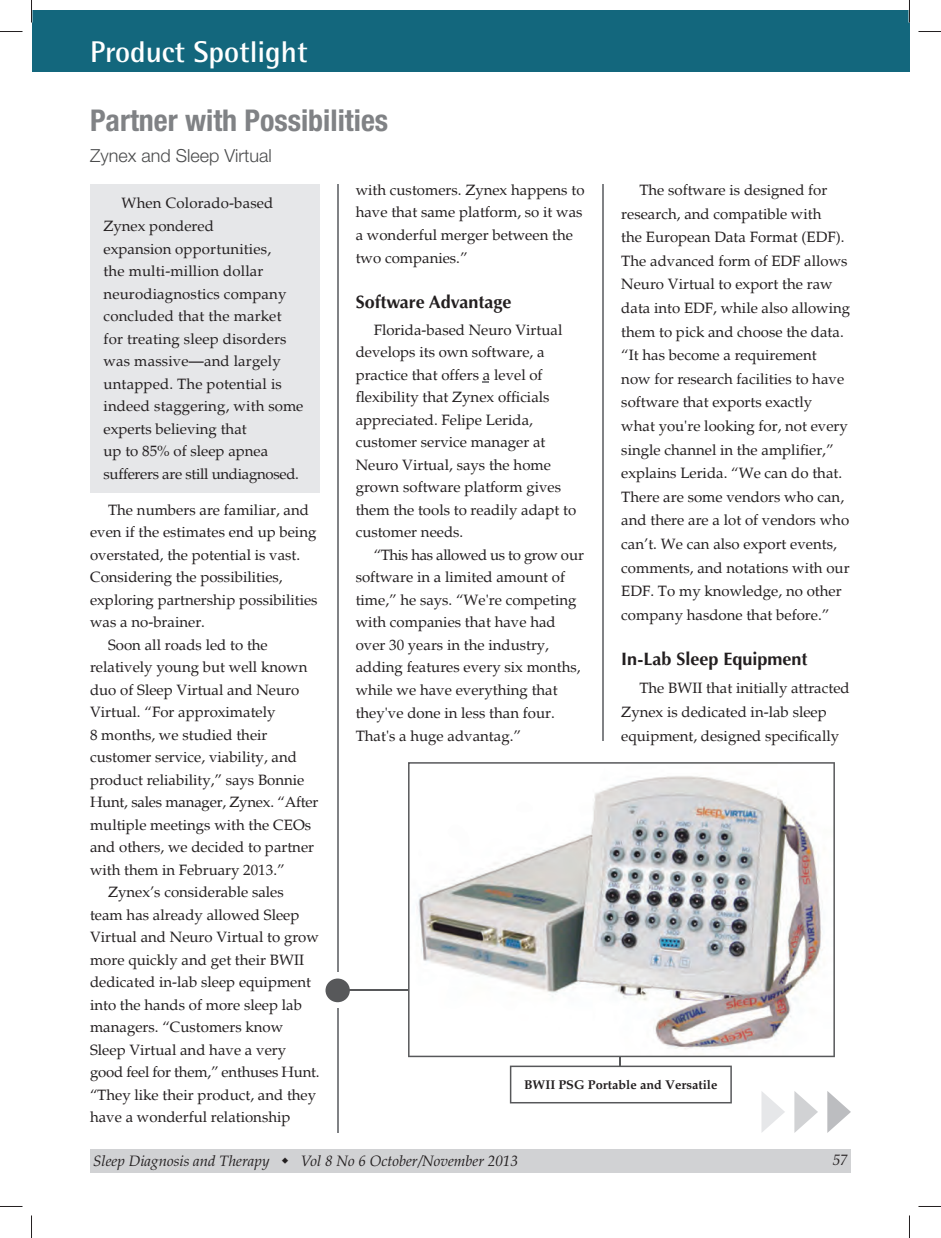
<style>
.page{position:relative;width:941px;height:1238px;background:#fff}
.page>*{position:absolute;margin:0;border:0;box-sizing:border-box;transform-origin:0 0}
.t1{font:700 condensed 30px "Helvetica Neue LT Std";color:#808285}
.t2{font:700 30px "Rotis Semi Sans";color:#fff}
.t3{font:700 18px "Optima";color:#231f20}
.t4{font:300 18px "Helvetica Neue LT Std";color:#4b4c4d}
.t5{font:15px/22.5px "Palatino";color:#231f20}
.t6{font:italic 15px "Palatino";color:#231f20}
.t7{font:700 12.75px "Palatino";color:#231f20}
</style>
<div class="page">
<div style="left:90px;top:1149px;width:760px;height:23px;background:#d1d2d4"></div>
<hr style="left:337px;top:184px;width:1px;height:948px;background:#808285">
<hr style="left:602px;top:184px;width:2px;height:556px;background:#808285">
<div style="left:90px;top:184px;width:230px;height:308px;background:#e6e7e9"></div>
<div style="left:32px;top:10px;width:877px;height:61px;background:#13677d"></div>
<svg style="left:482px;top:381px;width:7px;height:2px"></svg>
<div style="left:320px;top:972px;width:34px;height:36px;background:#fff"></div>
<div style="left:325px;top:978px;width:25px;height:24px;background:#57585a;border-radius:50%"></div>
<hr style="left:349px;top:988px;width:60px;height:2px;background:#57585a">
<svg style="left:510px;top:1057px;width:221px;height:46px"></svg>
<svg style="left:408px;top:762px;width:426px;height:295px"></svg>
<svg style="left:827px;top:1091px;width:23px;height:42px"></svg>
<svg style="left:794px;top:1091px;width:24px;height:42px"></svg>
<svg style="left:761px;top:1091px;width:24px;height:41px"></svg>
<hr style="left:908px;top:0;width:2px;height:22px;background:#fff">
<svg style="left:0;top:31px;width:22px;height:1px"></svg>
<svg style="left:918px;top:31px;width:22px;height:1px"></svg>
<svg style="left:0;top:1206px;width:22px;height:1px"></svg>
<svg style="left:918px;top:1206px;width:22px;height:1px"></svg>
<svg style="left:31px;top:0;width:1px;height:22px"></svg>
<svg style="left:31px;top:1215px;width:1px;height:23px"></svg>
<svg style="left:909px;top:0;width:1px;height:22px"></svg>
<svg style="left:909px;top:1215px;width:1px;height:23px"></svg>
<h1 class="t2" style="left:90px;top:41px;width:219px">Product Spotlight</h1>
<h1 class="t1" style="left:90px;top:109px;width:300px">Partner with Possibilities</h1>
<p class="t4" style="left:90px;top:149px;width:183px">Zynex and Sleep Virtual</p>
<p class="t5" style="left:104px;top:192px;width:201px;text-indent:18px">When Colorado-based<br>Zynex pondered<br>expansion opportunities,<br>the multi-million dollar neurodiagnostics company concluded that the market for treating sleep disorders was massive—and largely untapped. The potential is indeed staggering, with some experts believing that<br>up to 85% of sleep apnea sufferers are still undiagnosed.</p>
<p class="t5" style="left:108px;top:498px;width:202px">The numbers are familiar, and</p>
<p class="t5" style="left:90px;top:521px;width:228px">even if the estimates end up being</p>
<p class="t5" style="left:90px;top:543px;width:212px">overstated, the potential is vast.</p>
<p class="t5" style="left:90px;top:566px;width:194px">Considering the possibilities,</p>
<p class="t5" style="left:90px;top:588px;width:229px">exploring partnership possibilities</p>
<p class="t5" style="left:90px;top:611px;width:116px">was a no-brainer.</p>
<p class="t5" style="left:108px;top:633px;width:161px">Soon all roads led to the</p>
<p class="t5" style="left:90px;top:656px;width:219px">relatively young but well known</p>
<p class="t5" style="left:90px;top:678px;width:211px">duo of Sleep Virtual and Neuro</p>
<p class="t5" style="left:90px;top:701px;width:187px">Virtual. “For approximately</p>
<p class="t5" style="left:90px;top:723px;width:179px">8 months, we studied their</p>
<p class="t5" style="left:90px;top:746px;width:208px">customer service, viability, and</p>
<p class="t5" style="left:90px;top:768px;width:216px">product reliability,” says Bonnie</p>
<p class="t5" style="left:90px;top:791px;width:230px">Hunt, sales manager, Zynex. “After</p>
<p class="t5" style="left:90px;top:813px;width:223px">multiple meetings with the CEOs</p>
<p class="t5" style="left:90px;top:836px;width:226px">and others, we decided to partner</p>
<p class="t5" style="left:90px;top:858px;width:196px">with them in February 2013.”</p>
<p class="t5" style="left:108px;top:881px;width:177px">Zynex’s considerable sales</p>
<p class="t5" style="left:90px;top:903px;width:211px">team has already allowed Sleep</p>
<p class="t5" style="left:90px;top:926px;width:230px">Virtual and Neuro Virtual to grow</p>
<p class="t5" style="left:90px;top:948px;width:215px">more quickly and get their BWII</p>
<p class="t5" style="left:90px;top:971px;width:222px">dedicated in-lab sleep equipment</p>
<p class="t5" style="left:90px;top:993px;width:213px">into the hands of more sleep lab</p>
<p class="t5" style="left:90px;top:1016px;width:195px">managers. “Customers know</p>
<p class="t5" style="left:90px;top:1038px;width:198px">Sleep Virtual and have a very</p>
<p class="t5" style="left:90px;top:1061px;width:231px">good feel for them,” enthuses Hunt.</p>
<p class="t5" style="left:90px;top:1083px;width:228px">“They like their product, and they</p>
<p class="t5" style="left:90px;top:1106px;width:202px">have a wonderful relationship</p>
<p class="t5" style="left:356px;top:179px;width:230px">with customers. Zynex happens to have that same platform, so it was a wonderful merger between the two companies.”</p>
<p class="t3" style="left:356px;top:294px;width:157px">Software Advantage</p>
<p class="t5" style="left:355px;top:318px;width:222px;text-indent:18px">Florida-based Neuro Virtual develops its own software, a practice that offers a level of flexibility that Zynex officials appreciated. Felipe Lerida, customer service manager at<br>Neuro Virtual, says the home grown software platform gives them the tools to readily adapt to customer needs.</p>
<p class="t5" style="left:355px;top:543px;width:230px;text-indent:18px">“This has allowed us to grow our software in a limited amount of time,” he says. “We're competing with companies that have had over 30 years in the industry, adding features every six months, while we have everything that they've done in less than four.<br>That's a huge advantag.”</p>
<p class="t5" style="left:621px;top:178px;width:230px;line-height:23.5px;text-indent:18px">The software is designed for research, and compatible with<br>the European Data Format (EDF).<br>The advanced form of EDF allows<br>Neuro Virtual to export the raw data into EDF, while also allowing them to pick and choose the data. “It has become a requirement<br>now for research facilities to have software that exports exactly<br>what you're looking for, not every single channel in the amplifier,” explains Lerida. “We can do that.<br>There are some vendors who can, and there are a lot of vendors who can’t. We can also export events, comments, and notations with our<br>EDF. To my knowledge, no other company hasdone that before.”</p>
<p class="t3" style="left:621px;top:651px;width:188px">In-Lab Sleep Equipment</p>
<p class="t5" style="left:621px;top:676px;width:230px;line-height:23.5px;text-indent:18px">The BWII that initially attracted<br>Zynex is dedicated in-lab sleep equipment, designed specifically</p>
<p class="t7" style="left:524px;top:1080px;width:195px">BWII PSG Portable and Versatile</p>
<p class="t6" style="left:93px;top:1154px;width:178px">Sleep Diagnosis and Therapy</p>
<p class="t6" style="left:301px;top:1154px;width:219px">Vol 8 No 6 October/November 2013</p>
<p class="t6" style="left:832px;top:1153px;width:16px">57</p>
</div>
